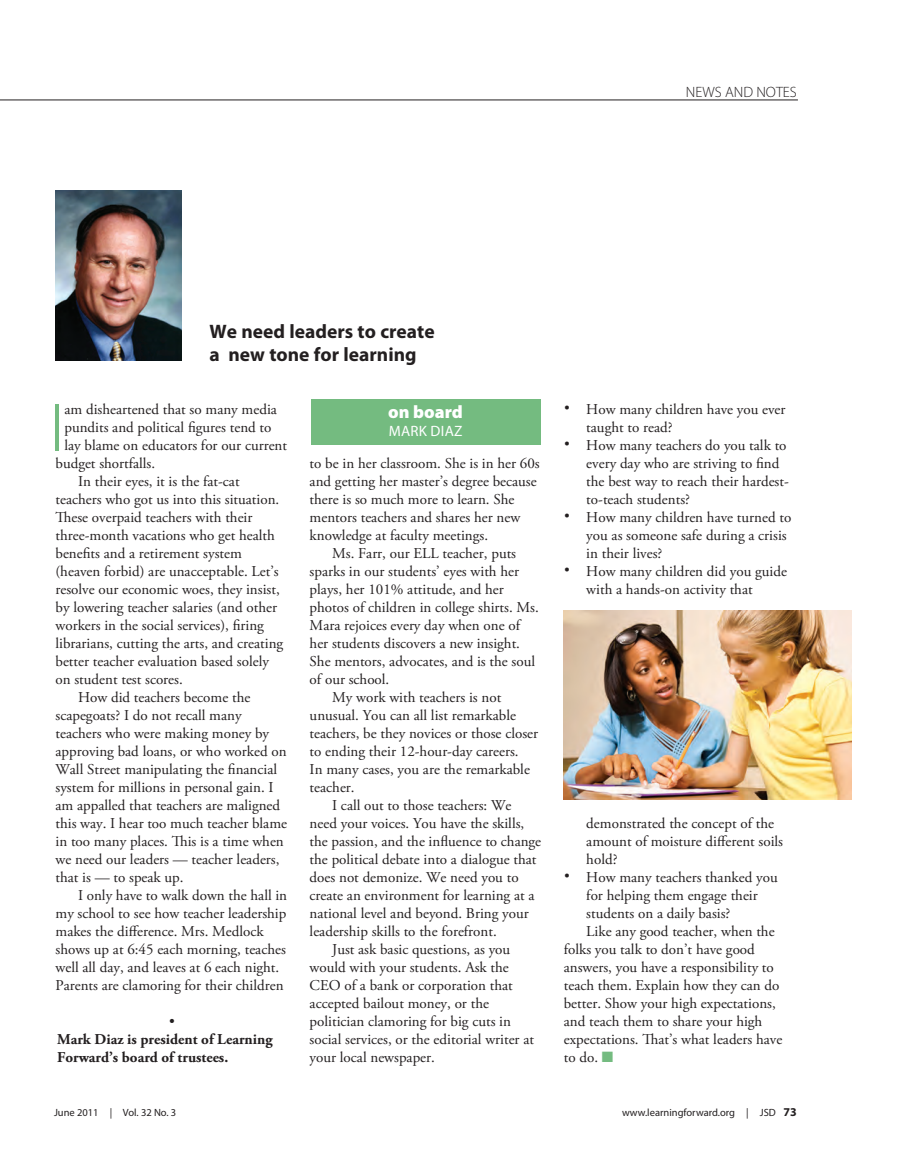
<style>
.page{position:relative;width:905px;height:1175px;background:#fff}
.page>*{position:absolute;margin:0;border:0;box-sizing:border-box;transform-origin:0 0}
.body{font:300 68.4px "Myriad Pro";color:#74bb80}
.box{font:700 19.5px "Myriad Pro";color:#231f20}
.t1{font:900 18px "Myriad Pro";color:#fff}
.body-2{font:15px/18px "Adobe Garamond Pro";color:#231f20}
.body-3{font:700 15px/18px "Adobe Garamond Pro";color:#231f20}
.t2{font:300 15px "Myriad Pro";color:#231f20}
.t3{font:15px "Myriad Pro";letter-spacing:.02em;color:#fff}
.t4{font:10.5px "Myriad Pro";color:#231f20}
.s1{font-family:"Helvetica";font-size:18px}
.s2{color:#74bb80}
.s3{font-weight:700;font-size:12px}
</style>
<div class="page">
<hr style="left:0;top:100px;width:798px;height:1px;background:#231f20">
<img style="left:55px;top:190px;width:126px;height:171px">
<div style="left:311px;top:399px;width:229px;height:45px;background:#74bb80"></div>
<img style="left:564px;top:610px;width:287px;height:189px">
<p class="t2" style="left:686px;top:83px;width:113px">NEWS AND NOTES</p>
<p class="box" style="left:209px;top:320px;width:226px">We need leaders to create</p>
<p class="box" style="left:209px;top:343px;width:208px">a new tone for learning</p>
<p class="body" style="left:50px;top:390px;width:16px">I</p>
<p class="body-2" style="left:64px;top:401px;width:214px">am disheartened that so many media</p>
<p class="body-2" style="left:64px;top:419px;width:209px">pundits and political figures tend to</p>
<p class="body-2" style="left:64px;top:437px;width:224px">lay blame on educators for our current</p>
<p class="body-2" style="left:55px;top:455px;width:101px">budget shortfalls.</p>
<p class="body-2" style="left:55px;top:473px;width:229px;text-indent:22px">In their eyes, it is the fat-cat teachers who got us into this situation.<br>These overpaid teachers with their three-month vacations who get health benefits and a retirement system (heaven forbid) are unacceptable. Let’s resolve our economic woes, they insist, by lowering teacher salaries (and other workers in the social services), firing librarians, cutting the arts, and creating better teacher evaluation based solely on student test scores.</p>
<p class="body-2" style="left:55px;top:689px;width:233px;text-indent:22px">How did teachers become the scapegoats? I do not recall many teachers who were making money by approving bad loans, or who worked on Wall Street manipulating the financial system for millions in personal gain. I am appalled that teachers are maligned this way. I hear too much teacher blame in too many places. This is a time when we need our leaders — teacher leaders, that is — to speak up.</p>
<p class="body-2" style="left:55px;top:887px;width:233px;text-indent:22px">I only have to walk down the hall in my school to see how teacher leadership makes the difference. Mrs. Medlock shows up at 6:45 each morning, teaches well all day, and leaves at 6 each night.<br>Parents are clamoring for their children</p>
<p class="body-2" style="left:169px;top:1013px;width:7px">•</p>
<p class="body-3" style="left:57px;top:1031px;width:217px">Mark Diaz is president of Learning<br>Forward’s board of trustees.</p>
<p class="t1" style="left:388px;top:401px;width:76px">on board</p>
<p class="t3" style="left:388px;top:423px;width:75px">MARK DIAZ</p>
<p class="body-2" style="left:309px;top:455px;width:231px">to be in her classroom. She is in her 60s and getting her master’s degree because there is so much more to learn. She mentors teachers and shares her new knowledge at faculty meetings.</p>
<p class="body-2" style="left:309px;top:545px;width:231px;text-indent:22px">Ms. Farr, our ELL teacher, puts sparks in our students’ eyes with her plays, her 101% attitude, and her photos of children in college shirts. Ms.<br>Mara rejoices every day when one of her students discovers a new insight.<br>She mentors, advocates, and is the soul of our school.</p>
<p class="body-2" style="left:309px;top:689px;width:230px;text-indent:22px">My work with teachers is not unusual. You can all list remarkable teachers, be they novices or those closer to ending their 12-hour-day careers.<br>In many cases, you are the remarkable teacher.</p>
<p class="body-2" style="left:309px;top:797px;width:233px;text-indent:22px">I call out to those teachers: We need your voices. You have the skills, the passion, and the influence to change the political debate into a dialogue that does not demonize. We need you to create an environment for learning at a national level and beyond. Bring your leadership skills to the forefront.</p>
<p class="body-2" style="left:309px;top:941px;width:226px;text-indent:22px">Just ask basic questions, as you would with your students. Ask the<br>CEO of a bank or corporation that accepted bailout money, or the politician clamoring for big cuts in social services, or the editorial writer at your local newspaper.</p>
<p class="body-2" style="left:586px;top:401px;width:201px;text-indent:-22px"><span class="s1">•</span> How many children have you ever taught to read?</p>
<p class="body-2" style="left:586px;top:437px;width:204px;text-indent:-22px"><span class="s1">•</span> How many teachers do you talk to every day who are striving to find the best way to reach their hardest&shy;to-teach students?</p>
<p class="body-2" style="left:586px;top:509px;width:206px;text-indent:-22px"><span class="s1">•</span> How many children have turned to you as someone safe during a crisis in their lives?</p>
<p class="body-2" style="left:586px;top:563px;width:202px;text-indent:-22px"><span class="s1">•</span> How many children did you guide with a hands-on activity that</p>
<p class="body-2" style="left:586px;top:815px;width:198px">demonstrated the concept of the amount of moisture different soils hold?</p>
<p class="body-2" style="left:586px;top:869px;width:193px;text-indent:-22px"><span class="s1">•</span> How many teachers thanked you for helping them engage their students on a daily basis?</p>
<p class="body-2" style="left:564px;top:923px;width:220px;text-indent:22px">Like any good teacher, when the folks you talk to don’t have good answers, you have a responsibility to teach them. Explain how they can do better. Show your high expectations, and teach them to share your high expectations. That’s what leaders have to do. <span class="s2">■</span></p>
<p class="t4" style="left:54px;top:1107px;width:124px">June 2011 | Vol. 32 No. 3</p>
<p class="t4" style="left:622px;top:1107px;width:176px">www.learningforward.org | JSD <span class="s3">73</span></p>
</div>
